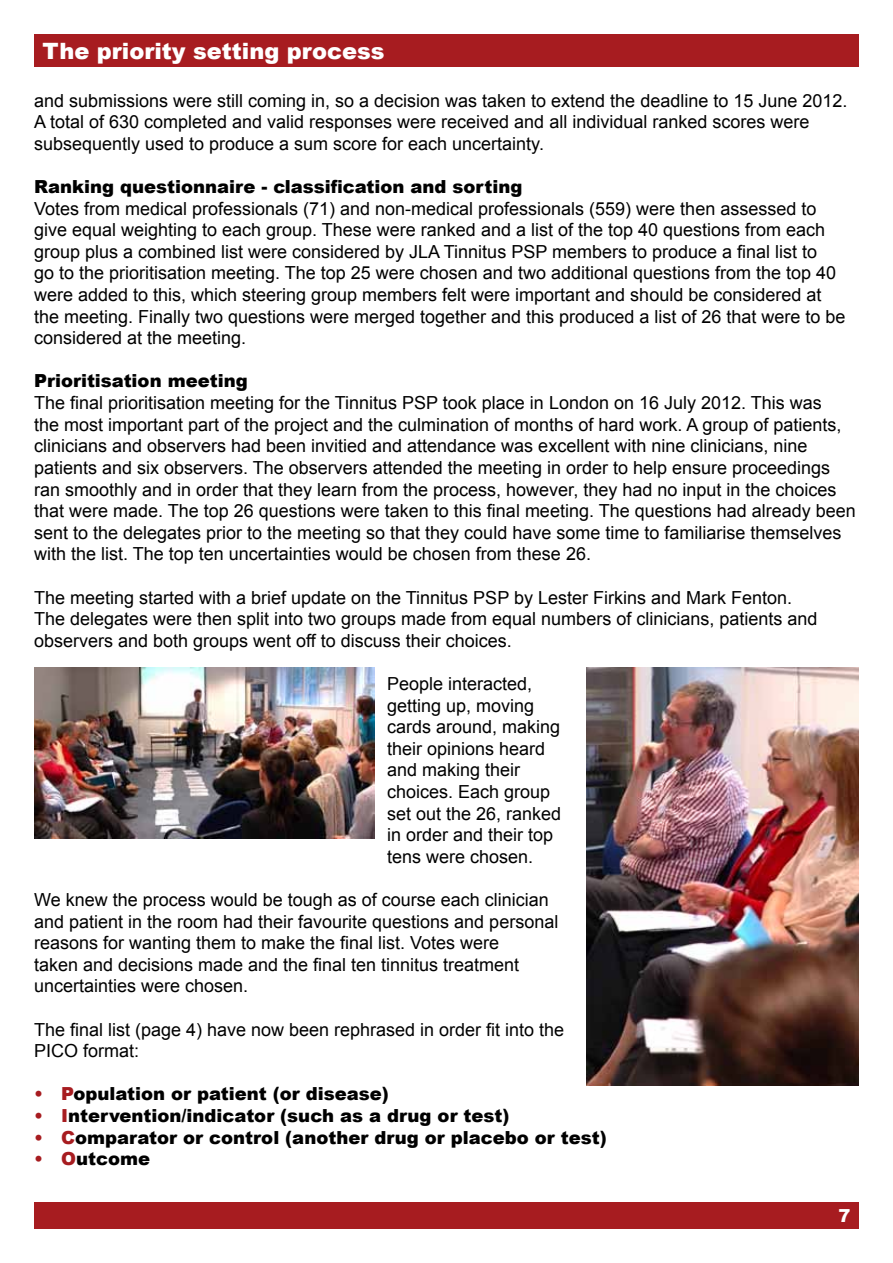
<style>
.page{position:relative;width:893px;height:1263px;background:#fff}
.page>*{position:absolute;margin:0;border:0;box-sizing:border-box;transform-origin:0 0}
.t1{font:900 22.5px "Arial";color:#fff}
.t2{font:18px/21.6px "Arial";color:#000}
.t3{font:900 18px "Arial";color:#000}
.t4{font:900 18px "Arial";color:#fff}
.s1{color:#a71c20}
</style>
<div class="page">
<div style="left:34px;top:1202px;width:825px;height:27px;background:#a71c20"></div>
<div style="left:34px;top:34px;width:825px;height:33px;background:#a71c20"></div>
<img style="left:34px;top:668px;width:340px;height:171px">
<img style="left:587px;top:668px;width:272px;height:417px">
<p class="t1" style="left:43px;top:34px;width:344px">The priority setting process</p>
<p class="t2" style="left:34px;top:90px;width:815px">and submissions were still coming in, so a decision was taken to extend the deadline to 15 June 2012.<br>A total of 630 completed and valid responses were received and all individual ranked scores were subsequently used to produce a sum score for each uncertainty.</p>
<p class="t3" style="left:34px;top:174px;width:490px">Ranking questionnaire - classification and sorting</p>
<p class="t2" style="left:34px;top:198px;width:813px">Votes from medical professionals (71) and non-medical professionals (559) were then assessed to give equal weighting to each group. These were ranked and a list of the top 40 questions from each group plus a combined list were considered by JLA Tinnitus PSP members to produce a final list to<br>go to the prioritisation meeting. The top 25 were chosen and two additional questions from the top 40 were added to this, which steering group members felt were important and should be considered at the meeting. Finally two questions were merged together and this produced a list of 26 that were to be considered at the meeting.</p>
<p class="t3" style="left:34px;top:368px;width:215px">Prioritisation meeting</p>
<p class="t2" style="left:34px;top:392px;width:823px">The final prioritisation meeting for the Tinnitus PSP took place in London on 16 July 2012. This was<br>the most important part of the project and the culmination of months of hard work. A group of patients, clinicians and observers had been invitied and attendance was excellent with nine clinicians, nine patients and six observers. The observers attended the meeting in order to help ensure proceedings ran smoothly and in order that they learn from the process, however, they had no input in the choices that were made. The top 26 questions were taken to this final meeting. The questions had already been sent to the delegates prior to the meeting so that they could have some time to familiarise themselves with the list. The top ten uncertainties would be chosen from these 26.</p>
<p class="t2" style="left:34px;top:587px;width:785px">The meeting started with a brief update on the Tinnitus PSP by Lester Firkins and Mark Fenton.<br>The delegates were then split into two groups made from equal numbers of clinicians, patients and observers and both groups went off to discuss their choices.</p>
<p class="t2" style="left:387px;top:673px;width:176px">People interacted, getting up, moving cards around, making their opinions heard and making their choices. Each group set out the 26, ranked in order and their top tens were chosen.</p>
<p class="t2" style="left:34px;top:889px;width:526px">We knew the process would be tough as of course each clinician and patient in the room had their favourite questions and personal reasons for wanting them to make the final list. Votes were<br>taken and decisions made and the final ten tinnitus treatment uncertainties were chosen.</p>
<p class="t2" style="left:34px;top:1019px;width:532px">The final list (page 4) have now been rephrased in order fit into the<br>PICO format:</p>
<p class="t3" style="left:34px;top:1081px;width:356px"><span class="s1">• P</span>opulation or patient (or disease)</p>
<p class="t3" style="left:34px;top:1102px;width:477px"><span class="s1">• I</span>ntervention/indicator (such as a drug or test)</p>
<p class="t3" style="left:34px;top:1124px;width:574px"><span class="s1">• C</span>omparator or control (another drug or placebo or test)</p>
<p class="t3" style="left:34px;top:1146px;width:118px"><span class="s1">• O</span>utcome</p>
<p class="t4" style="left:838px;top:1202px;width:14px">7</p>
</div>
